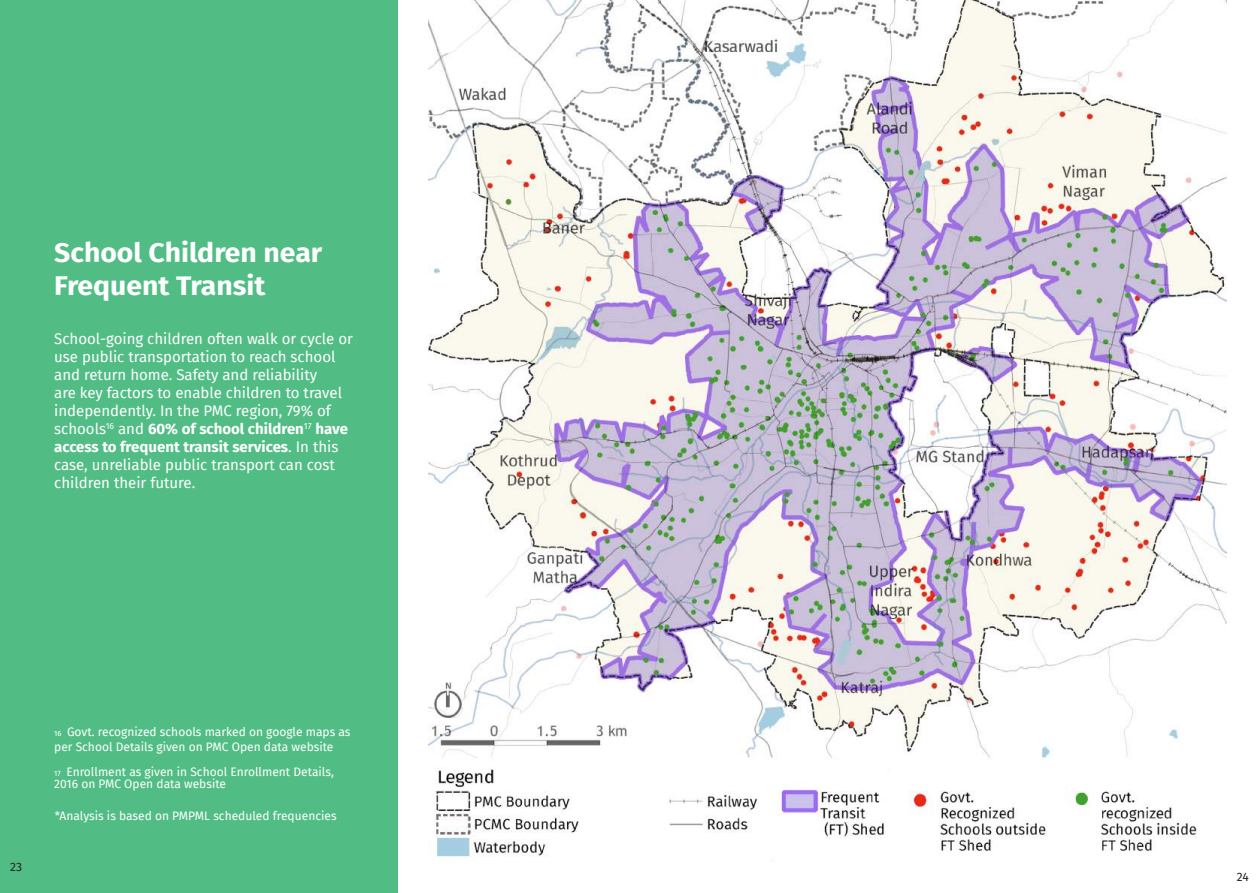
<style>
.page{position:relative;width:1259px;height:893px;background:#fff}
.page>*{position:absolute;margin:0;border:0;box-sizing:border-box;transform-origin:0 0}
.t1{font:700 27px/32.4px "Fira Sans";color:#fff;scale:1.05 1}
.t2{font:15px/18px "Fira Sans";color:#fff}
.t3{font:12px/14.4px "Fira Sans";color:#fff}
.t4{font:12px "Fira Sans";color:#231f20}
.s1{font-weight:700}
.s2{font-size:7.5px}
</style>
<div class="page">
<div style="left:0;top:0;width:397px;height:893px;background:#51bd85"></div>
<img style="left:429px;top:0;width:797px;height:861px">
<h1 class="t1" style="left:54px;top:235px;width:257px">School Children near<br>Frequent Transit</h1>
<p class="t2" style="left:54px;top:329px;width:300px">School-going children often walk or cycle or use public transportation to reach school and return home. Safety and reliability<br>are key factors to enable children to travel independently. In the PMC region, 79% of schools<sup>16</sup> and <span class="s1">60% of school children</span><sup>17</sup> <span class="s1">have access to frequent transit services</span>. In this case, unreliable public transport can cost children their future.</p>
<p class="t4" style="left:10px;top:858px;width:13px">23</p>
<p class="t3" style="left:54px;top:724px;width:298px"><span class="s2">16</span> Govt. recognized schools marked on google maps as per School Details given on PMC Open data website</p>
<p class="t3" style="left:54px;top:765px;width:281px;line-height:12px"><span class="s2">17</span> Enrollment as given in School Enrollment Details,<br>2016 on PMC Open data website</p>
<p class="t3" style="left:55px;top:808px;width:283px">*Analysis is based on PMPML scheduled frequencies</p>
<p class="t4" style="left:1236px;top:868px;width:13px">24</p>
</div>
